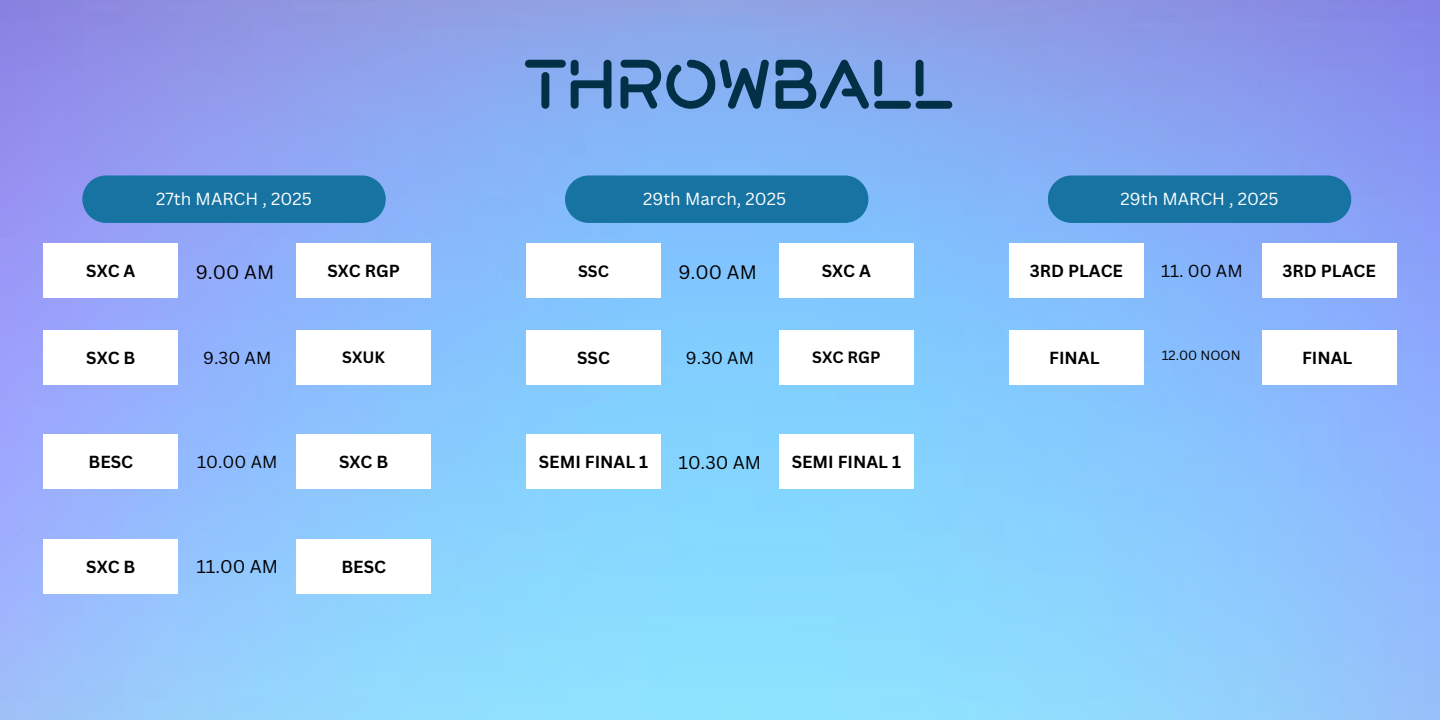
<style>
.page{position:relative;width:1440px;height:720px;background:#fff}
.page>*{position:absolute;margin:0;border:0;box-sizing:border-box;transform-origin:0 0}
.t1{font:70px "Spacewar";color:#023047}
.t2{font:19px "Canva Sans";color:#000}
.t3{font:18px "Canva Sans";color:#000}
.t4{font:700 17px "Canva Sans";color:#000}
.t5{font:17px "Canva Sans";color:#fff}
.t6{font:17px "Canva Sans";color:#000}
.t7{font:700 16px "Canva Sans";color:#000}
.t8{font:13px "Canva Sans";color:#000}
</style>
<div class="page">
<img style="left:0;top:0;width:1440px;height:720px">
<div style="left:82px;top:175px;width:304px;height:48px;background:#1774a2;border-radius:24px"></div>
<div style="left:44px;top:244px;width:134px;height:54px;background:#fff"></div>
<div style="left:296px;top:244px;width:135px;height:54px;background:#fff"></div>
<div style="left:44px;top:330px;width:134px;height:55px;background:#fff"></div>
<div style="left:296px;top:330px;width:135px;height:55px;background:#fff"></div>
<div style="left:44px;top:434px;width:134px;height:55px;background:#fff"></div>
<div style="left:296px;top:434px;width:135px;height:55px;background:#fff"></div>
<div style="left:44px;top:539px;width:134px;height:55px;background:#fff"></div>
<div style="left:296px;top:539px;width:135px;height:55px;background:#fff"></div>
<div style="left:565px;top:175px;width:303px;height:48px;background:#1774a2;border-radius:24px"></div>
<div style="left:526px;top:244px;width:135px;height:54px;background:#fff"></div>
<div style="left:779px;top:244px;width:135px;height:54px;background:#fff"></div>
<div style="left:526px;top:330px;width:135px;height:55px;background:#fff"></div>
<div style="left:779px;top:330px;width:135px;height:55px;background:#fff"></div>
<div style="left:526px;top:434px;width:135px;height:55px;background:#fff"></div>
<div style="left:779px;top:434px;width:135px;height:55px;background:#fff"></div>
<div style="left:1048px;top:175px;width:303px;height:48px;background:#1774a2;border-radius:24px"></div>
<div style="left:1009px;top:244px;width:135px;height:54px;background:#fff"></div>
<div style="left:1262px;top:244px;width:135px;height:54px;background:#fff"></div>
<div style="left:1009px;top:330px;width:135px;height:55px;background:#fff"></div>
<div style="left:1262px;top:330px;width:135px;height:55px;background:#fff"></div>
<h3 class="t1" style="left:525px;top:56px;width:430px">THROWBALL</h3>
<p class="t5" style="left:156px;top:187px;width:157px">27th MARCH , 2025</p>
<h2 class="t5" style="left:643px;top:187px;width:145px">29th March, 2025</h2>
<h3 class="t5" style="left:1120px;top:187px;width:160px">29th MARCH , 2025</h3>
<h5 class="t4" style="left:86px;top:259px;width:51px">SXC A</h5>
<h2 class="t2" style="left:196px;top:258px;width:80px">9.00 AM</h2>
<h3 class="t4" style="left:328px;top:259px;width:74px">SXC RGP</h3>
<h3 class="t7" style="left:578px;top:259px;width:32px">SSC</h3>
<h5 class="t2" style="left:678px;top:258px;width:80px">9.00 AM</h5>
<h1 class="t4" style="left:822px;top:259px;width:51px">SXC A</h1>
<h2 class="t4" style="left:1030px;top:259px;width:95px">3RD PLACE</h2>
<p class="t6" style="left:1161px;top:259px;width:83px">11. 00 AM</p>
<h3 class="t4" style="left:1283px;top:259px;width:95px">3RD PLACE</h3>
<h3 class="t4" style="left:86px;top:346px;width:51px">SXC B</h3>
<h4 class="t6" style="left:203px;top:346px;width:70px">9.30 AM</h4>
<h3 class="t7" style="left:342px;top:346px;width:44px">SXUK</h3>
<h3 class="t4" style="left:577px;top:346px;width:34px">SSC</h3>
<h3 class="t6" style="left:686px;top:346px;width:70px">9.30 AM</h3>
<h2 class="t7" style="left:812px;top:346px;width:70px">SXC RGP</h2>
<h5 class="t4" style="left:1049px;top:346px;width:52px">FINAL</h5>
<h4 class="t8" style="left:1162px;top:346px;width:81px">12.00 NOON</h4>
<h3 class="t4" style="left:1302px;top:346px;width:52px">FINAL</h3>
<h3 class="t4" style="left:89px;top:450px;width:46px">BESC</h3>
<h4 class="t6" style="left:197px;top:450px;width:82px">10.00 AM</h4>
<h3 class="t4" style="left:339px;top:450px;width:51px">SXC B</h3>
<h3 class="t4" style="left:539px;top:450px;width:111px">SEMI FINAL 1</h3>
<h3 class="t3" style="left:678px;top:450px;width:84px">10.30 AM</h3>
<h4 class="t4" style="left:792px;top:450px;width:111px">SEMI FINAL 1</h4>
<h3 class="t4" style="left:86px;top:554px;width:51px">SXC B</h3>
<p class="t3" style="left:196px;top:554px;width:83px">11.00 AM</p>
<h3 class="t4" style="left:341px;top:554px;width:46px">BESC</h3>
</div>
